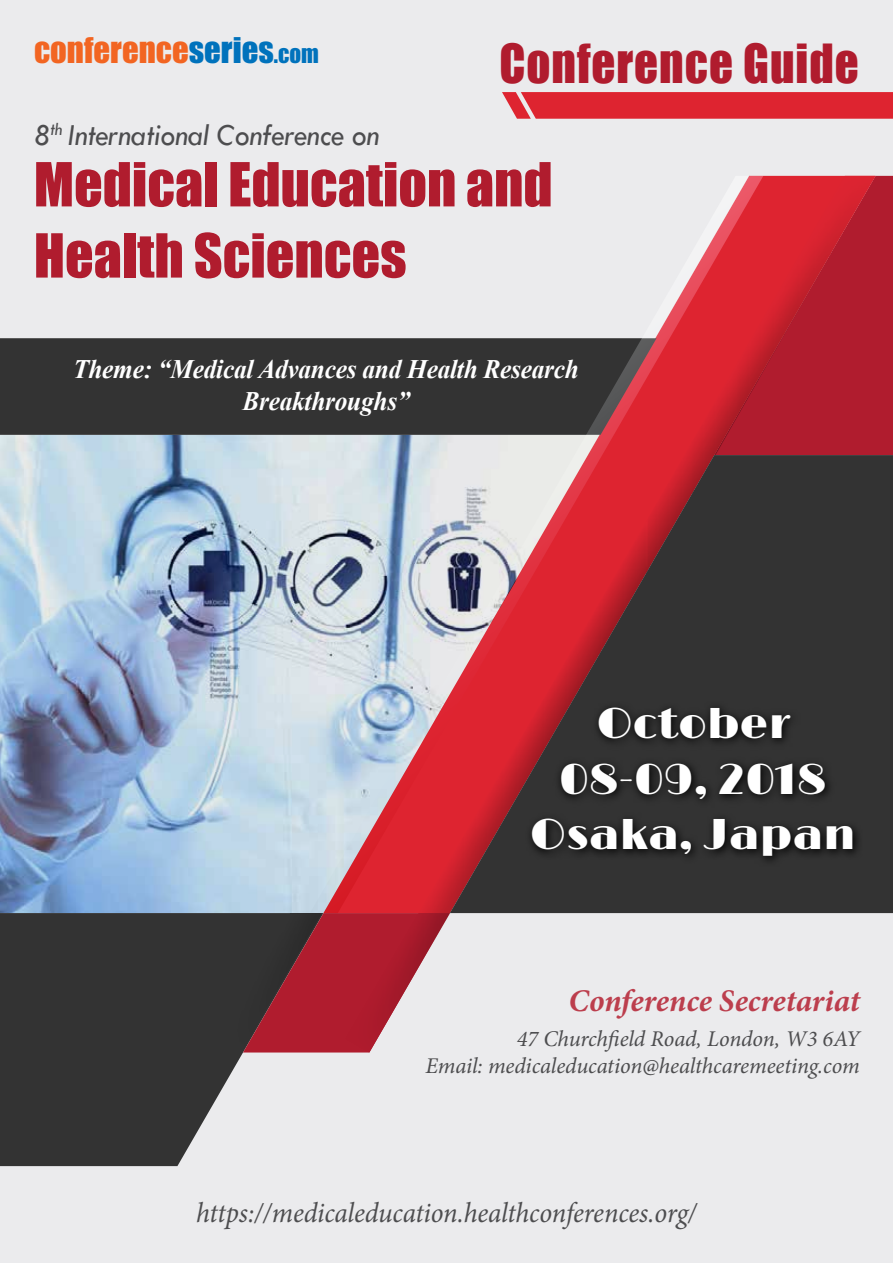
<style>
.page{position:relative;width:893px;height:1263px;background:#ebebed}
.page>*{position:absolute;margin:0;border:0;box-sizing:border-box;transform-origin:0 0}
.t1{font:56.1px/71.1px "Impact";color:#b01c2e}
.t2{font:49.5px "Impact";letter-spacing:.02em;color:#b01c2e;scale:.95 1}
.t3{font:43.5px/55.7px "Limelight";color:#fff;text-align:center}
.t4{font:32.7px "Impact";color:#f26522}
.t5{font:italic 31.65px "Tw Cen";letter-spacing:-.01em;color:#4d4d4f;scale:.95 1}
.t6{font:italic 700 31.5px "Minion Pro";letter-spacing:-.005em;color:#bc3e4d}
.t7{font:italic 28.5px "Minion Pro";letter-spacing:-.005em;color:#4d4d4f;scale:.95 1}
.t8{font:italic 700 26.7px/32.4px "Times New Roman";letter-spacing:-.01em;color:#fff;text-align:center;scale:.95 1}
.t9{font:italic 22.5px/27px "Minion Pro";letter-spacing:-.005em;color:#4d4d4f;text-align:right}
.s1{color:#0072bc}
.s2{font-size:22.95px;color:#0072bc}
</style>
<div class="page">
<svg style="left:0;top:913px;width:323px;height:253px;fill:#333"></svg>
<div style="left:875px;top:176px;width:18px;height:279px;background:#b01c2e"></div>
<svg style="left:480px;top:176px;width:395px;height:738px;background:#c02a3a"></svg>
<div style="left:322px;top:913px;width:24px;height:139px;background:#b01c2e"></div>
<div style="left:0;top:338px;width:310px;height:97px;background:#333"></div>
<img style="left:763px;top:209px;width:93px;height:246px">
<img style="left:763px;top:280px;width:22px;height:135px">
<img style="left:783px;top:200px;width:48px;height:136px">
<img style="left:829px;top:176px;width:46px;height:80px">
<img style="left:346px;top:913px;width:104px;height:139px">
<img style="left:217px;top:913px;width:105px;height:139px">
<div style="left:763px;top:455px;width:130px;height:458px;background:#333"></div>
<svg style="left:310px;top:176px;width:453px;height:737px"></svg>
<svg style="left:502px;top:92px;width:391px;height:27px;background:#de2c38"></svg>
<img style="left:0;top:435px;width:600px;height:478px">
<svg style="left:525px;top:701px;width:338px;height:166px;background:#2f2929"></svg>
<h3 class="t4" style="left:34px;top:25px;width:286px">conference<span class="s1">series</span><span class="s2">.com</span></h3>
<h2 class="t2" style="left:499px;top:25px;width:380px">Conference Guide</h2>
<h3 class="t5" style="left:34px;top:116px;width:365px">8<sup>th</sup> International Conference on</h3>
<h1 class="t1" style="left:34px;top:147px;width:520px">Medical Education and<br>Health Sciences</h1>
<p class="t8" style="left:73px;top:352px;width:534px">Theme: “Medical Advances and Health Research<br>Breakthroughs”</p>
<h3 class="t3" style="left:530px;top:694px;width:327px">October<br>08-09, 2018<br>Osaka, Japan</h3>
<h3 class="t6" style="left:568px;top:978px;width:293px">Conference Secretariat</h3>
<p class="t9" style="left:426px;top:1026px;width:436px">47 Churchfield Road, London, W3 6AY<br>Email: medicaleducation@healthcaremeeting.com</p>
<p class="t7" style="left:196px;top:1193px;width:529px">https://medicaleducation.healthconferences.org/</p>
</div>
